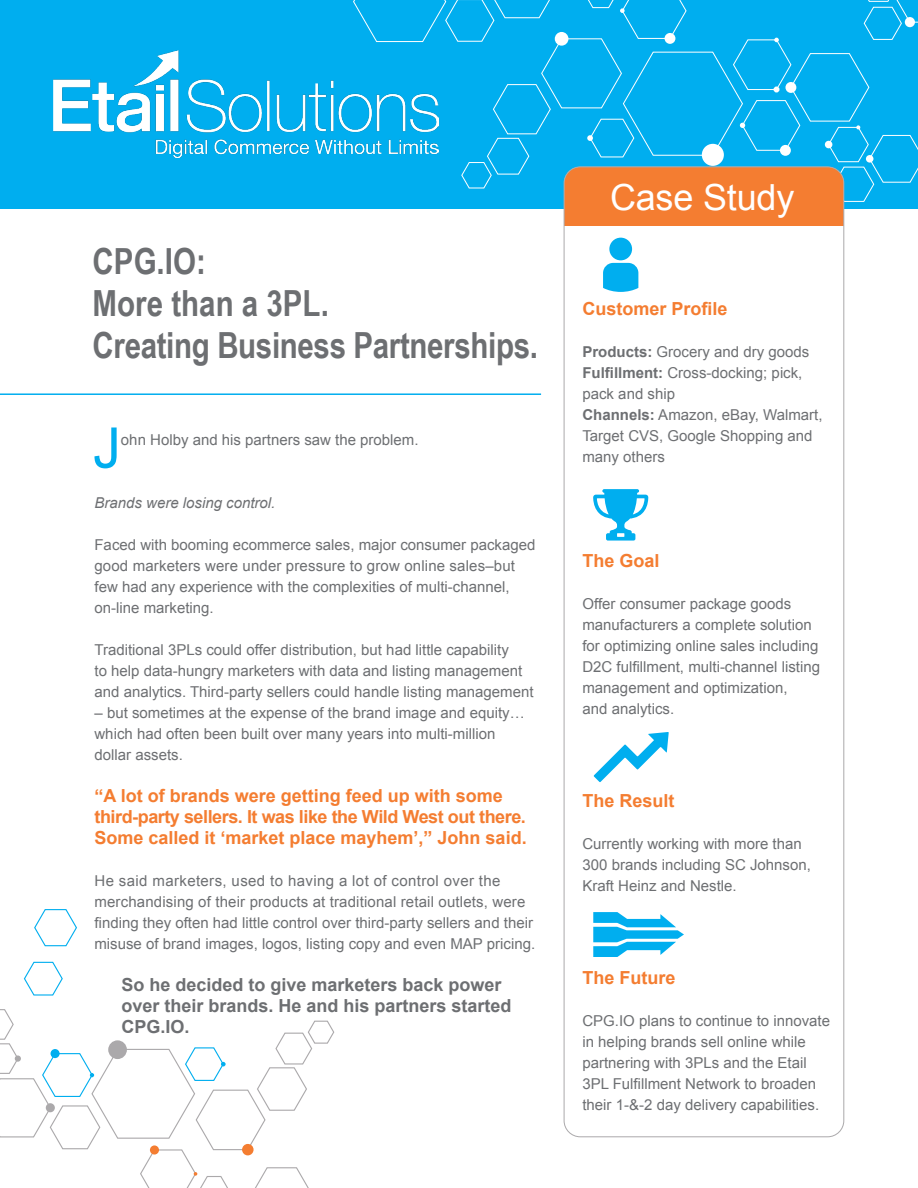
<style>
.page{position:relative;width:918px;height:1188px;background:#fff}
.page>*{position:absolute;margin:0;border:0;box-sizing:border-box;transform-origin:0 0}
.t1{font:56.25px "Arial";color:#00aeef}
.t2{font:700 36px "Arial Narrow";letter-spacing:-.01em;color:#6d6f72}
.t3{font:36px "Arial";letter-spacing:-.005em;color:#fff}
.Body_Copy{font:700 18px/21px "Arial";color:#f47d31}
.t4{font:700 18px/21px "Arial";color:#6d6f72}
.Body_Copy-2{font:15px/21px "Arial";color:#6d6f72}
.t5{font:italic 15px "Arial";color:#6d6f72}
.s1{font-weight:700}
</style>
<div class="page">
<div style="left:0;top:0;width:918px;height:208px;background:#00aeef"></div>
<svg style="left:353px;top:0;width:565px;height:208px"></svg>
<div style="left:555px;top:32px;width:13px;height:14px;background:#fff;border-radius:50%"></div>
<svg style="left:589px;top:0;width:328px;height:208px"></svg>
<div style="left:665px;top:33px;width:10px;height:11px;background:#fff;border-radius:50%"></div>
<div style="left:905px;top:17px;width:10px;height:10px;background:#fff;border-radius:50%"></div>
<div style="left:780px;top:145px;width:11px;height:11px;background:#fff;border-radius:50%"></div>
<svg style="left:740px;top:123px;width:5px;height:5px"></svg>
<svg style="left:587px;top:135px;width:6px;height:6px"></svg>
<svg style="left:774px;top:87px;width:6px;height:5px"></svg>
<div style="left:564px;top:167px;width:280px;height:58px;background:#f47d31"></div>
<div style="left:609px;top:238px;width:23px;height:22px;background:#00aeef;border-radius:50%"></div>
<svg style="left:603px;top:263px;width:35px;height:29px"></svg>
<svg style="left:593px;top:489px;width:55px;height:52px"></svg>
<svg style="left:594px;top:732px;width:75px;height:50px"></svg>
<hr style="left:0;top:393px;width:541px;height:2px;background:#00aeef">
<svg style="left:0;top:931px;width:335px;height:257px"></svg>
<div style="left:51px;top:1049px;width:9px;height:9px;background:#00aeef;border-radius:50%"></div>
<svg style="left:90px;top:1073px;width:4px;height:4px"></svg>
<svg style="left:221px;top:1062px;width:5px;height:4px"></svg>
<div style="left:15px;top:1055px;width:6px;height:7px;background:#aba9ab;border-radius:50%"></div>
<div style="left:46px;top:1103px;width:9px;height:9px;background:#aba9ab;border-radius:50%"></div>
<div style="left:108px;top:1040px;width:19px;height:19px;background:#aba9ab;border-radius:50%"></div>
<div style="left:150px;top:1145px;width:9px;height:10px;background:#f47d31;border-radius:50%"></div>
<svg style="left:194px;top:1172px;width:3px;height:4px"></svg>
<div style="left:242px;top:1144px;width:12px;height:11px;background:#f47d31;border-radius:50%"></div>
<img style="left:54px;top:51px;width:384px;height:107px">
<svg style="left:593px;top:912px;width:91px;height:45px"></svg>
<p class="t2" style="left:93px;top:234px;width:115px">CPG.IO:</p>
<p class="t2" style="left:93px;top:276px;width:238px">More than a 3PL.</p>
<p class="t2" style="left:93px;top:318px;width:447px">Creating Business Partnerships.</p>
<p class="t1" style="left:93px;top:411px;width:30px">J</p>
<p class="Body_Copy-2" style="left:121px;top:430px;width:299px">ohn Holby and his partners saw the problem.</p>
<p class="t5" style="left:94px;top:493px;width:182px">Brands were losing control.</p>
<p class="Body_Copy-2" style="left:94px;top:535px;width:442px">Faced with booming ecommerce sales, major consumer packaged good marketers were under pressure to grow online sales–but</p>
<p class="Body_Copy-2" style="left:94px;top:577px;width:417px">few had any experience with the complexities of multi-channel, on-line marketing.</p>
<p class="Body_Copy-2" style="left:94px;top:640px;width:441px">Traditional 3PLs could offer distribution, but had little capability<br>to help data-hungry marketers with data and listing management and analytics. Third-party sellers could handle listing management</p>
<p class="Body_Copy-2" style="left:94px;top:703px;width:432px">– but sometimes at the expense of the brand image and equity… which had often been built over many years into multi-million</p>
<p class="Body_Copy-2" style="left:94px;top:745px;width:90px">dollar assets.</p>
<p class="Body_Copy" style="left:94px;top:786px;width:434px">“A lot of brands were getting feed up with some third-party sellers. It was like the Wild West out there.<br>Some called it ‘market place mayhem’,” John said.</p>
<p class="Body_Copy-2" style="left:94px;top:871px;width:442px">He said marketers, used to having a lot of control over the merchandising of their products at traditional retail outlets, were finding they often had little control over third-party sellers and their misuse of brand images, logos, listing copy and even MAP pricing.</p>
<p class="t4" style="left:122px;top:975px;width:392px">So he decided to give marketers back power over their brands. He and his partners started<br>CPG.IO.</p>
<p class="t3" style="left:610px;top:174px;width:186px">Case Study</p>
<p class="Body_Copy" style="left:582px;top:299px;width:147px">Customer Profile</p>
<p class="Body_Copy-2" style="left:582px;top:342px;width:228px"><span class="s1">Products:</span> Grocery and dry goods</p>
<p class="Body_Copy-2" style="left:582px;top:363px;width:222px"><span class="s1">Fulfi llment:</span> Cross-docking; pick, pack and ship</p>
<p class="Body_Copy-2" style="left:582px;top:405px;width:242px"><span class="s1">Channels:</span> Amazon, eBay, Walmart,<br>Target CVS, Google Shopping and many others</p>
<p class="Body_Copy" style="left:582px;top:551px;width:79px">The Goal</p>
<p class="Body_Copy-2" style="left:582px;top:594px;width:239px">Offer consumer package goods manufacturers a complete solution for optimizing online sales including D2C fulfillment, multi-channel listing management and optimization,</p>
<p class="Body_Copy-2" style="left:582px;top:699px;width:93px">and analytics.</p>
<p class="Body_Copy" style="left:582px;top:791px;width:94px">The Result</p>
<p class="Body_Copy-2" style="left:582px;top:834px;width:221px">Currently working with more than</p>
<p class="Body_Copy-2" style="left:582px;top:855px;width:230px">300 brands including SC Johnson,<br>Kraft Heinz and Nestle.</p>
<p class="Body_Copy" style="left:582px;top:968px;width:95px">The Future</p>
<p class="Body_Copy-2" style="left:582px;top:1011px;width:249px">CPG.IO plans to continue to innovate in helping brands sell online while partnering with 3PLs and the Etail 3PL Fulfillment Network to broaden their 1-&amp;-2 day delivery capabilities.</p>
</div>
